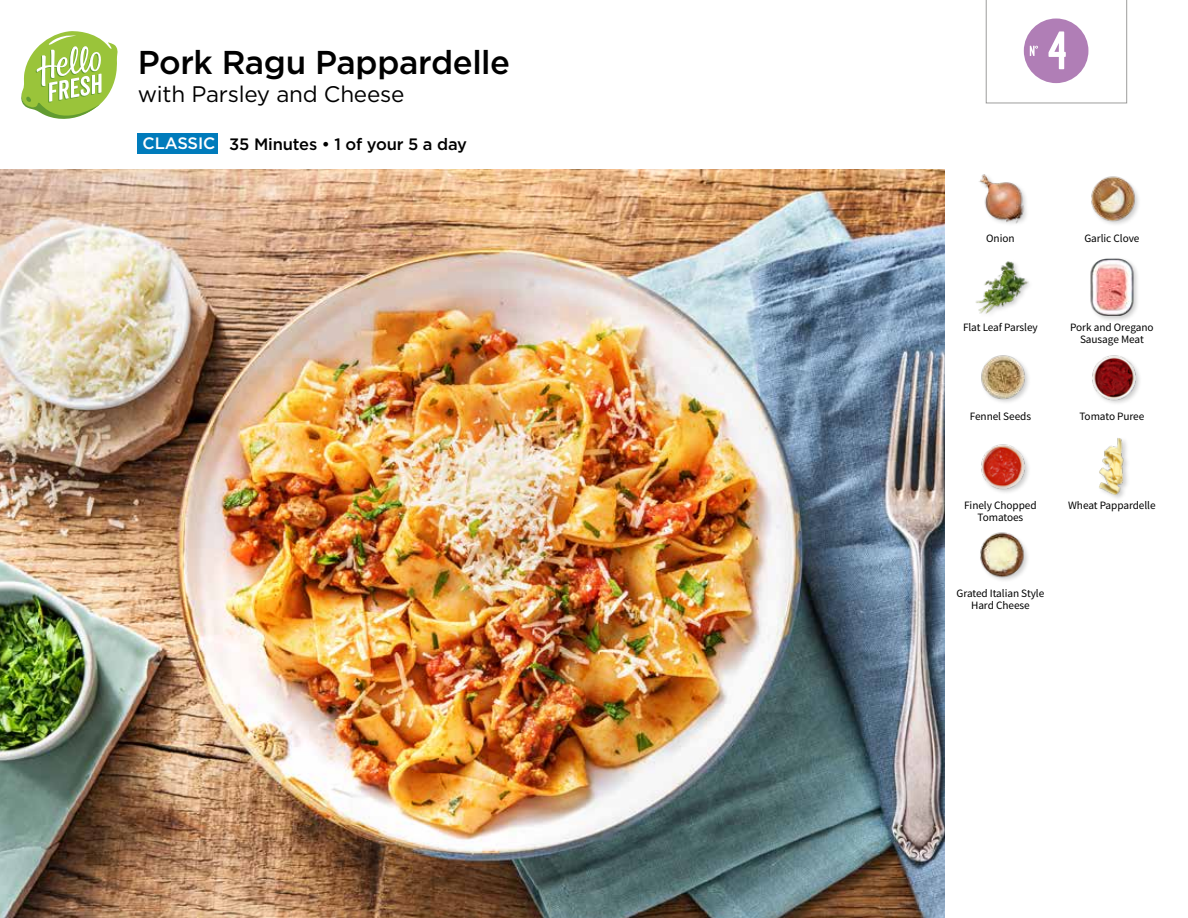
<style>
.page{position:relative;width:1188px;height:918px;background:#fff}
.page>*{position:absolute;margin:0;border:0;box-sizing:border-box;transform-origin:0 0}
.t1{font:54px "Kapra";color:#fff}
.t2{font:500 33px "Gotham";letter-spacing:-.015em;color:#000}
.t3{font:22.5px "Gotham";letter-spacing:-.01em;color:#000}
.t4{font:500 16.5px "Gotham";letter-spacing:-.01em;color:#000}
.t5{font:11.25px/12px "Source Sans Pro";letter-spacing:-.005em;color:#000;text-align:center}
.s1{color:#fff}
</style>
<div class="page">
<svg style="left:21px;top:31px;width:97px;height:88px"></svg>
<img style="left:0;top:170px;width:945px;height:748px">
<div style="left:138px;top:133px;width:80px;height:20px;background:#007bbb"></div>
<img style="left:980px;top:532px;width:48px;height:49px">
<div style="left:1098px;top:436px;width:32px;height:65px;background:#000;opacity:.2"></div>
<img style="left:1098px;top:437px;width:32px;height:58px">
<img style="left:981px;top:444px;width:48px;height:49px">
<img style="left:981px;top:355px;width:48px;height:47px">
<img style="left:1092px;top:355px;width:48px;height:48px">
<div style="left:1089px;top:257px;width:51px;height:65px;background:#000;opacity:.2"></div>
<img style="left:1089px;top:258px;width:51px;height:58px">
<img style="left:975px;top:261px;width:54px;height:53px">
<img style="left:979px;top:174px;width:48px;height:50px">
<img style="left:1091px;top:176px;width:48px;height:49px">
<svg style="left:986px;top:0;width:141px;height:104px"></svg>
<h2 class="t2" style="left:138px;top:41px;width:374px">Pork Ragu Pappardelle</h2>
<h3 class="t3" style="left:138px;top:82px;width:268px">with Parsley and Cheese</h3>
<h3 class="t4" style="left:143px;top:133px;width:326px"><span class="s1">CLASSIC</span> 35 Minutes • 1 of your 5 a day</h3>
<h1 class="t1" style="left:1048px;top:19px;width:21px">4</h1>
<p class="t5" style="left:986px;top:232px;width:30px">Onion</p>
<p class="t5" style="left:963px;top:321px;width:76px">Flat Leaf Parsley</p>
<p class="t5" style="left:1084px;top:232px;width:57px">Garlic Clove</p>
<p class="t5" style="left:1070px;top:321px;width:85px">Pork and Oregano<br>Sausage Meat</p>
<p class="t5" style="left:970px;top:410px;width:63px">Fennel Seeds</p>
<p class="t5" style="left:1079px;top:410px;width:66px">Tomato Puree</p>
<p class="t5" style="left:964px;top:499px;width:74px">Finely Chopped</p>
<p class="t5" style="left:1068px;top:499px;width:89px">Wheat Pappardelle</p>
<p class="t5" style="left:978px;top:511px;width:47px">Tomatoes</p>
<p class="t5" style="left:957px;top:588px;width:89px">Grated Italian Style<br>Hard Cheese</p>
</div>
